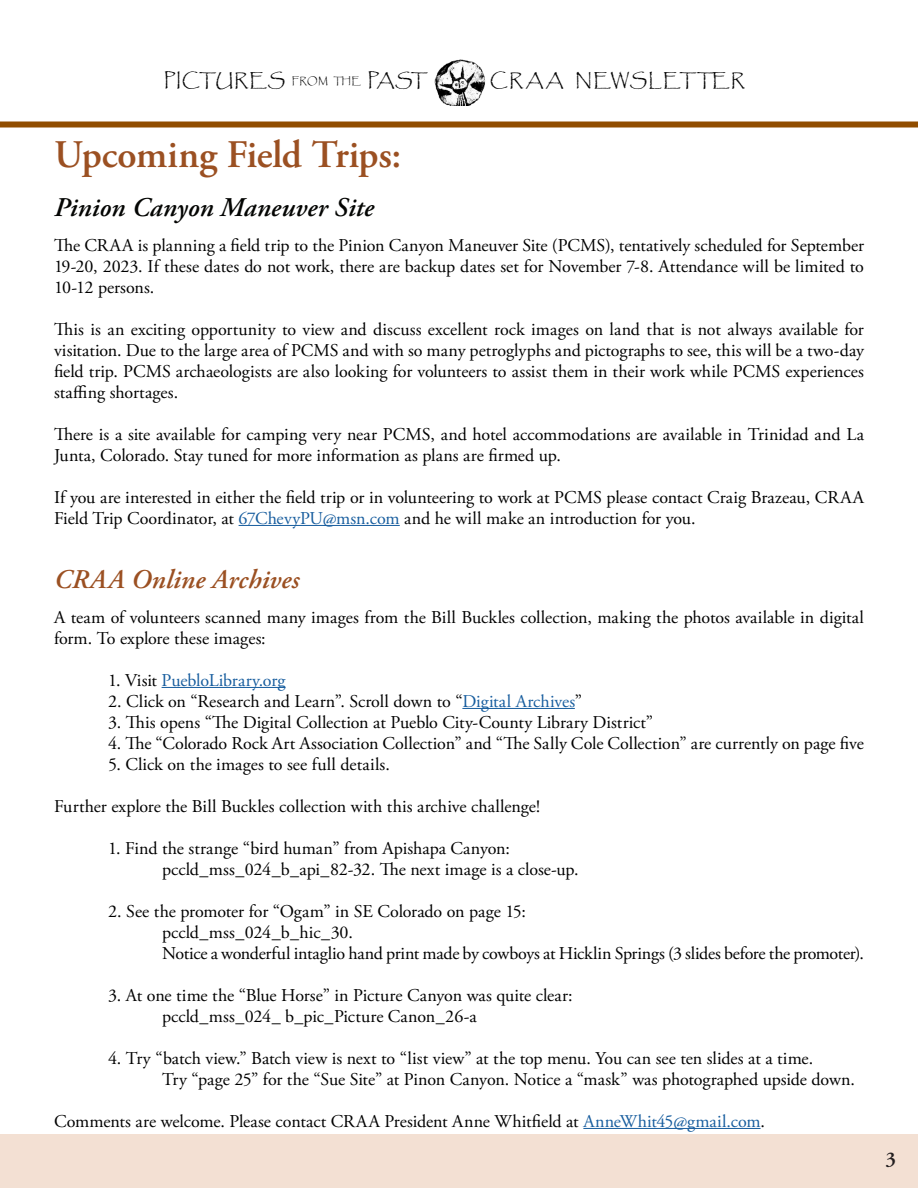
<style>
.page{position:relative;width:918px;height:1188px;background:#fff}
.page>*{position:absolute;margin:0;border:0;box-sizing:border-box;transform-origin:0 0}
.Head1{font:600 39px "Adobe Garamond Pro";letter-spacing:-.005em;color:#9b5022}
.Head1-2{font:italic 600 27px "Adobe Garamond Pro";color:#040503}
.MainText{font:italic 600 27px "Adobe Garamond Pro";letter-spacing:.005em;color:#9b5022}
.t1{font:600 21px "Adobe Garamond Pro";color:#231f20}
.MainText-2{font:18px/21px "Adobe Garamond Pro";color:#000}
.MainText-3{font:18px "Adobe Garamond Pro";letter-spacing:-.01em;color:#175d9e}
.Head1-3{font:18px "Papyrus";letter-spacing:.03em;color:#000}
.Head1-4{font:18px "Papyrus";letter-spacing:.055em;color:#000}
.s1{font-size:9.6px}
.s2{color:#175d9e}
.s3{color:#000}
</style>
<div class="page">
<hr style="left:239px;top:525px;width:161px;height:1px;background:#175d9e">
<hr style="left:162px;top:687px;width:123px;height:1px;background:#175d9e">
<hr style="left:462px;top:708px;width:113px;height:1px;background:#175d9e">
<hr style="left:583px;top:1128px;width:178px;height:1px;background:#175d9e">
<div style="left:3px;top:1137px;width:912px;height:48px;background:#f3e0d3"></div>
<div style="left:0;top:1134px;width:918px;height:54px;border:6px solid #f3e0d3"></div>
<img style="left:434px;top:59px;width:51px;height:47px">
<div style="left:0;top:122px;width:918px;height:6px;background:#904d00"></div>
<p class="Head1-3" style="left:164px;top:69px;width:266px">PICTURES <span class="s1">FROM THE</span> PAST</p>
<p class="Head1-4" style="left:490px;top:69px;width:257px">CRAA NEWSLETTER</p>
<p class="Head1" style="left:54px;top:132px;width:349px">Upcoming Field Trips:</p>
<p class="Head1-2" style="left:54px;top:192px;width:321px">Pinion Canyon Maneuver Site</p>
<p class="MainText-2" style="left:54px;top:235px;width:812px;text-align:justify">The CRAA is planning a field trip to the Pinion Canyon Maneuver Site (PCMS), tentatively scheduled for September 19-20, 2023. If these dates do not work, there are backup dates set for November 7-8. Attendance will be limited to 10-12 persons.</p>
<p class="MainText-2" style="left:54px;top:319px;width:812px;text-align:justify">This is an exciting opportunity to view and discuss excellent rock images on land that is not always available for visitation. Due to the large area of PCMS and with so many petroglyphs and pictographs to see, this will be a two-day field trip. PCMS archaeologists are also looking for volunteers to assist them in their work while PCMS experiences staffing shortages.</p>
<p class="MainText-2" style="left:54px;top:424px;width:811px">There is a site available for camping very near PCMS, and hotel accommodations are available in Trinidad and La<br>Junta, Colorado. Stay tuned for more information as plans are firmed up.</p>
<p class="MainText-2" style="left:54px;top:487px;width:812px">If you are interested in either the field trip or in volunteering to work at PCMS please contact Craig Brazeau, CRAA<br>Field Trip Coordinator, at <span class="s2">67ChevyPU@msn.com</span> and he will make an introduction for you.</p>
<p class="MainText" style="left:54px;top:564px;width:247px">CRAA Online Archives</p>
<p class="MainText-2" style="left:54px;top:607px;width:812px">A team of volunteers scanned many images from the Bill Buckles collection, making the photos available in digital form. To explore these images:</p>
<p class="MainText-3" style="left:108px;top:669px;width:179px"><span class="s3">1. Visit</span> PuebloLibrary.org</p>
<p class="MainText-2" style="left:108px;top:691px;width:476px">2. Click on “Research and Learn”. Scroll down to “<span class="s2">Digital Archives</span>”</p>
<p class="MainText-2" style="left:108px;top:712px;width:547px">3. This opens “The Digital Collection at Pueblo City-County Library District”</p>
<p class="MainText-2" style="left:108px;top:733px;width:757px">4. The “Colorado Rock Art Association Collection” and “The Sally Cole Collection” are currently on page five</p>
<p class="MainText-2" style="left:108px;top:754px;width:283px">5. Click on the images to see full details.</p>
<p class="MainText-2" style="left:54px;top:796px;width:488px">Further explore the Bill Buckles collection with this archive challenge!</p>
<p class="MainText-2" style="left:108px;top:838px;width:404px">1. Find the strange “bird human” from Apishapa Canyon:</p>
<p class="MainText-2" style="left:162px;top:859px;width:418px">pccld_mss_024_b_api_82-32. The next image is a close-up.</p>
<p class="MainText-2" style="left:108px;top:901px;width:419px">2. See the promoter for “Ogam” in SE Colorado on page 15:</p>
<p class="MainText-2" style="left:162px;top:922px;width:192px">pccld_mss_024_b_hic_30.</p>
<p class="MainText-2" style="left:162px;top:943px;width:703px">Notice a wonderful intaglio hand print made by cowboys at Hicklin Springs (3 slides before the promoter).</p>
<p class="MainText-2" style="left:108px;top:985px;width:466px">3. At one time the “Blue Horse” in Picture Canyon was quite clear:</p>
<p class="MainText-2" style="left:162px;top:1006px;width:316px">pccld_mss_024_ b_pic_Picture Canon_26-a</p>
<p class="MainText-2" style="left:108px;top:1048px;width:707px">4. Try “batch view.” Batch view is next to “list view” at the top menu. You can see ten slides at a time.</p>
<p class="MainText-2" style="left:162px;top:1069px;width:695px">Try “page 25” for the “Sue Site” at Pinon Canyon. Notice a “mask” was photographed upside down.</p>
<p class="MainText-2" style="left:54px;top:1111px;width:713px">Comments are welcome. Please contact CRAA President Anne Whitfield at <span class="s2">AnneWhit45@gmail.com</span>.</p>
<p class="t1" style="left:886px;top:1147px;width:12px">3</p>
</div>
